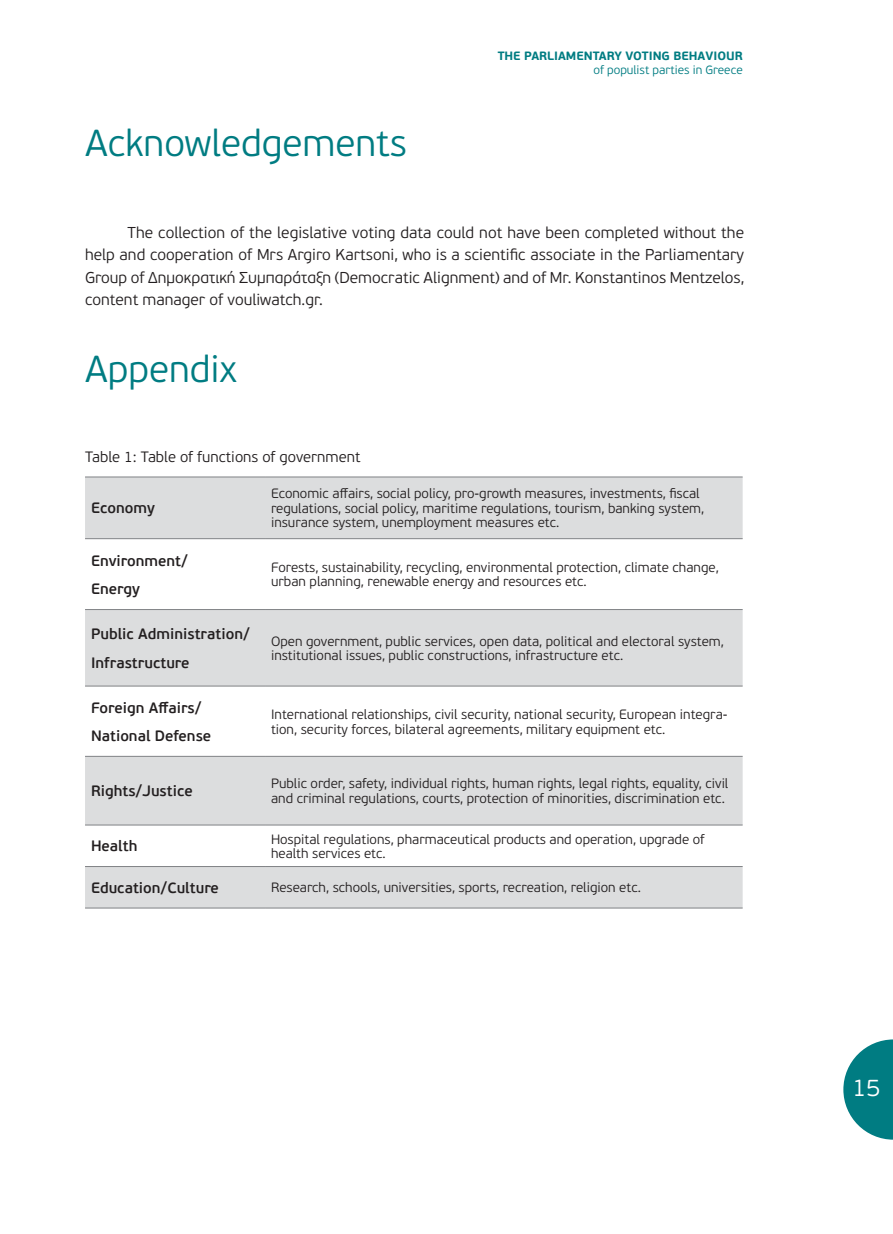
<style>
.page{position:relative;width:893px;height:1234px;background:#fff}
.page>*{position:absolute;margin:0;border:0;box-sizing:border-box;transform-origin:0 0}
.t1{font:300 37.5px "PF Beau Sans Pro";color:#007c82}
.t2{font:300 24px "PF Beau Sans Pro";color:#fff}
.t3{font:300 15.75px/22.5px "PF Beau Sans Pro";color:#231f20;text-align:justify}
.t4{font:600 15px/28.2px "PF Beau Sans Pro";color:#231f20}
.t5{font:300 15px "PF Beau Sans Pro";color:#231f20}
.t6{font:300 13.5px/14.5px "PF Beau Sans Pro";color:#231f20}
.t7{font:700 12px "PF Beau Sans Pro";color:#007c82}
.t8{font:300 12px "PF Beau Sans Pro";color:#007c82}
</style>
<div class="page">
<svg style="left:843px;top:1039px;width:50px;height:100px"></svg>
<svg style="left:85px;top:477px;width:658px;height:430px;fill:#dcddde"></svg>
<hr style="left:85px;top:476px;width:180px;height:1px;background:#808285">
<hr style="left:265px;top:476px;width:478px;height:1px;background:#808285">
<hr style="left:85px;top:538px;width:180px;height:1px;background:#808285">
<hr style="left:265px;top:538px;width:478px;height:1px;background:#808285">
<hr style="left:85px;top:609px;width:180px;height:1px;background:#808285">
<hr style="left:265px;top:609px;width:478px;height:1px;background:#808285">
<hr style="left:85px;top:685px;width:180px;height:1px;background:#808285">
<hr style="left:265px;top:685px;width:478px;height:1px;background:#808285">
<hr style="left:85px;top:755px;width:180px;height:1px;background:#808285">
<hr style="left:265px;top:755px;width:478px;height:1px;background:#808285">
<hr style="left:85px;top:824px;width:180px;height:1px;background:#808285">
<hr style="left:265px;top:824px;width:478px;height:1px;background:#808285">
<hr style="left:85px;top:866px;width:180px;height:1px;background:#808285">
<hr style="left:265px;top:866px;width:478px;height:1px;background:#808285">
<hr style="left:85px;top:907px;width:180px;height:1px;background:#808285">
<hr style="left:265px;top:907px;width:478px;height:1px;background:#808285">
<h1 class="t1" style="left:85px;top:121px;width:323px">Acknowledgements</h1>
<p class="t7" style="left:498px;top:48px;width:247px">THE PARLIAMENTARY VOTING BEHAVIOUR</p>
<p class="t8" style="left:593px;top:63px;width:151px">of populist parties in Greece</p>
<p class="t3" style="left:85px;top:221px;width:661px;text-indent:43px">The collection of the legislative voting data could not have been completed without the help and cooperation of Mrs Argiro Kartsoni, who is a scientific associate in the Parliamentary Group of Δημοκρατική Συμπαράταξη (Democratic Alignment) and of Mr. Konstantinos Mentzelos, content manager of vouliwatch.gr.</p>
<h1 class="t1" style="left:85px;top:347px;width:153px">Appendix</h1>
<p class="t5" style="left:85px;top:448px;width:277px">Table 1: Table of functions of government</p>
<p class="t4" style="left:91px;top:494px;width:65px">Economy</p>
<p class="t6" style="left:271px;top:486px;width:435px">Economic affairs, social policy, pro-growth measures, investments, fiscal regulations, social policy, maritime regulations, tourism, banking system, insurance system, unemployment measures etc.</p>
<p class="t4" style="left:91px;top:546px;width:98px">Environment/<br>Energy</p>
<p class="t6" style="left:271px;top:560px;width:449px">Forests, sustainability, recycling, environmental protection, climate change, urban planning, renewable energy and resources etc.</p>
<p class="t4" style="left:91px;top:620px;width:160px">Public Administration/<br>Infrastructure</p>
<p class="t6" style="left:271px;top:633px;width:454px">Open government, public services, open data, political and electoral system, institutional issues, public constructions, infrastructure etc.</p>
<p class="t4" style="left:91px;top:693px;width:122px">Foreign Affairs/<br>National Defense</p>
<p class="t6" style="left:271px;top:707px;width:458px">International relationships, civil security, national security, European integra&shy;tion, security forces, bilateral agreements, military equipment etc.</p>
<p class="t4" style="left:91px;top:777px;width:103px">Rights/Justice</p>
<p class="t6" style="left:271px;top:776px;width:459px">Public order, safety, individual rights, human rights, legal rights, equality, civil and criminal regulations, courts, protection of minorities, discrimination etc.</p>
<p class="t4" style="left:91px;top:832px;width:48px">Health</p>
<p class="t6" style="left:271px;top:831px;width:435px">Hospital regulations, pharmaceutical products and operation, upgrade of health services etc.</p>
<p class="t4" style="left:91px;top:873px;width:129px">Education/Culture</p>
<p class="t6" style="left:271px;top:880px;width:371px">Research, schools, universities, sports, recreation, religion etc.</p>
<h2 class="t2" style="left:852px;top:1073px;width:29px">15</h2>
</div>
